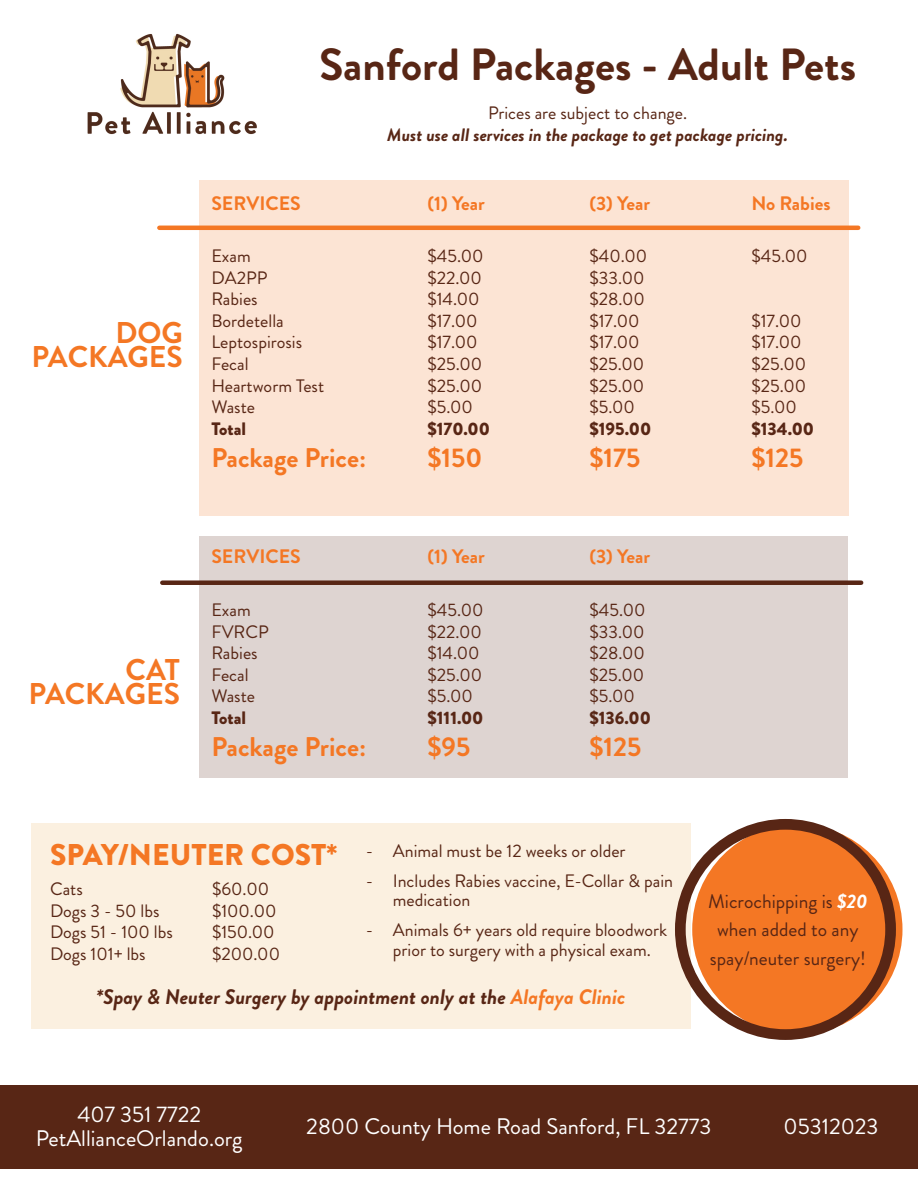
<style>
.page{position:relative;width:918px;height:1188px;background:#fff}
.page>*{position:absolute;margin:0;border:0;box-sizing:border-box;transform-origin:0 0}
.t1{font:700 45px "Brandon Grotesque";color:#582615}
.t2{font:700 30px/24px "Brandon Grotesque";color:#f47724;text-align:right}
.t3{font:900 30px "Brandon Grotesque";color:#f47724}
.t4{font:700 27px "Brandon Grotesque";color:#f47724}
.t5{font:22.5px/24px "Brandon Grotesque";color:#fff;text-align:center}
.t6{font:italic 700 21px "Brandon Grotesque";color:#582615}
.t7{font:700 19.5px "Brandon Grotesque";color:#f47724}
.t8{font:19.5px/28.5px "Brandon Grotesque";color:#582615;text-align:center}
.t9{font:18px/19.5px "Brandon Grotesque";color:#582615}
.t10{font:italic 700 18px "Brandon Grotesque";color:#582615}
.t11{font:900 18px "Brandon Grotesque";color:#582615}
.s1{color:#f47724}
.s2{font-weight:700;font-style:italic;color:#fff}
</style>
<div class="page">
<div style="left:0;top:1085px;width:918px;height:84px;background:#582615"></div>
<img style="left:87px;top:33px;width:170px;height:102px">
<div style="left:199px;top:180px;width:650px;height:336px;background:#fce4d4"></div>
<div style="left:199px;top:536px;width:649px;height:242px;background:#ded4d1"></div>
<hr style="left:159px;top:226px;width:699px;height:4px;background:#f47724">
<div style="left:162px;top:580px;width:699px;height:5px;background:#582615"></div>
<div style="left:31px;top:823px;width:659px;height:205px;background:#fbf0e0"></div>
<svg style="left:675px;top:819px;width:221px;height:221px;fill:#f47724"></svg>
<h2 class="t2" style="left:31px;top:322px;width:153px">DOG<br>PACKAGES</h2>
<h2 class="t2" style="left:28px;top:658px;width:153px">CAT<br>PACKAGES</h2>
<h1 class="t1" style="left:319px;top:33px;width:538px">Sanford Packages - Adult Pets</h1>
<p class="t9" style="left:488px;top:104px;width:201px">Prices are subject to change.</p>
<p class="t10" style="left:387px;top:122px;width:402px">Must use all services in the package to get package pricing.</p>
<p class="t7" style="left:211px;top:190px;width:91px">SERVICES</p>
<p class="t7" style="left:427px;top:190px;width:59px">(1) Year</p>
<p class="t7" style="left:589px;top:190px;width:62px">(3) Year</p>
<p class="t7" style="left:751px;top:190px;width:81px">No Rabies</p>
<p class="t9" style="left:211px;top:246px;width:41px">Exam</p>
<p class="t9" style="left:427px;top:246px;width:58px">$45.00</p>
<p class="t9" style="left:589px;top:246px;width:59px">$40.00</p>
<p class="t9" style="left:751px;top:246px;width:58px">$45.00</p>
<p class="t9" style="left:211px;top:268px;width:58px">DA2PP</p>
<p class="t9" style="left:427px;top:268px;width:56px">$22.00</p>
<p class="t9" style="left:589px;top:268px;width:57px">$33.00</p>
<p class="t9" style="left:211px;top:289px;width:48px">Rabies</p>
<p class="t9" style="left:427px;top:289px;width:54px">$14.00</p>
<p class="t9" style="left:589px;top:289px;width:57px">$28.00</p>
<p class="t9" style="left:211px;top:311px;width:74px">Bordetella</p>
<p class="t9" style="left:427px;top:311px;width:52px">$17.00</p>
<p class="t9" style="left:589px;top:311px;width:52px">$17.00</p>
<p class="t9" style="left:751px;top:311px;width:52px">$17.00</p>
<p class="t9" style="left:211px;top:333px;width:92px">Leptospirosis</p>
<p class="t9" style="left:427px;top:333px;width:52px">$17.00</p>
<p class="t9" style="left:589px;top:333px;width:52px">$17.00</p>
<p class="t9" style="left:751px;top:333px;width:52px">$17.00</p>
<p class="t9" style="left:211px;top:354px;width:39px">Fecal</p>
<p class="t9" style="left:427px;top:354px;width:56px">$25.00</p>
<p class="t9" style="left:589px;top:354px;width:56px">$25.00</p>
<p class="t9" style="left:751px;top:354px;width:56px">$25.00</p>
<p class="t9" style="left:211px;top:376px;width:114px">Heartworm Test</p>
<p class="t9" style="left:427px;top:376px;width:56px">$25.00</p>
<p class="t9" style="left:589px;top:376px;width:56px">$25.00</p>
<p class="t9" style="left:751px;top:376px;width:56px">$25.00</p>
<p class="t9" style="left:211px;top:397px;width:45px">Waste</p>
<p class="t9" style="left:427px;top:397px;width:47px">$5.00</p>
<p class="t9" style="left:589px;top:397px;width:47px">$5.00</p>
<p class="t9" style="left:751px;top:397px;width:47px">$5.00</p>
<p class="t11" style="left:211px;top:416px;width:36px">Total</p>
<p class="t11" style="left:427px;top:416px;width:64px">$170.00</p>
<p class="t11" style="left:589px;top:416px;width:63px">$195.00</p>
<p class="t11" style="left:751px;top:416px;width:64px">$134.00</p>
<h3 class="t4" style="left:211px;top:439px;width:156px">Package Price:</h3>
<h3 class="t4" style="left:427px;top:439px;width:56px">$150</h3>
<h3 class="t4" style="left:589px;top:439px;width:53px">$175</h3>
<h3 class="t4" style="left:751px;top:439px;width:54px">$125</h3>
<p class="t7" style="left:211px;top:542px;width:91px">SERVICES</p>
<p class="t7" style="left:427px;top:542px;width:59px">(1) Year</p>
<p class="t7" style="left:589px;top:542px;width:62px">(3) Year</p>
<p class="t9" style="left:211px;top:600px;width:41px">Exam</p>
<p class="t9" style="left:427px;top:600px;width:58px">$45.00</p>
<p class="t9" style="left:589px;top:600px;width:58px">$45.00</p>
<p class="t9" style="left:211px;top:622px;width:59px">FVRCP</p>
<p class="t9" style="left:427px;top:622px;width:56px">$22.00</p>
<p class="t9" style="left:589px;top:622px;width:57px">$33.00</p>
<p class="t9" style="left:211px;top:643px;width:48px">Rabies</p>
<p class="t9" style="left:427px;top:643px;width:54px">$14.00</p>
<p class="t9" style="left:589px;top:643px;width:57px">$28.00</p>
<p class="t9" style="left:211px;top:665px;width:39px">Fecal</p>
<p class="t9" style="left:427px;top:665px;width:56px">$25.00</p>
<p class="t9" style="left:589px;top:665px;width:56px">$25.00</p>
<p class="t9" style="left:211px;top:687px;width:45px">Waste</p>
<p class="t9" style="left:427px;top:687px;width:47px">$5.00</p>
<p class="t9" style="left:589px;top:687px;width:47px">$5.00</p>
<p class="t11" style="left:211px;top:705px;width:36px">Total</p>
<p class="t11" style="left:427px;top:705px;width:58px">$111.00</p>
<p class="t11" style="left:589px;top:705px;width:63px">$136.00</p>
<h3 class="t4" style="left:211px;top:728px;width:156px">Package Price:</h3>
<h3 class="t4" style="left:427px;top:728px;width:44px">$95</h3>
<h3 class="t4" style="left:589px;top:728px;width:54px">$125</h3>
<h2 class="t3" style="left:50px;top:834px;width:289px">SPAY/NEUTER COST*</h2>
<p class="t9" style="left:50px;top:880px;width:34px">Cats</p>
<p class="t9" style="left:212px;top:880px;width:59px">$60.00</p>
<p class="t9" style="left:50px;top:901px;width:111px">Dogs 3 - 50 lbs</p>
<p class="t9" style="left:212px;top:901px;width:66px">$100.00</p>
<p class="t9" style="left:50px;top:923px;width:124px">Dogs 51 - 100 lbs</p>
<p class="t9" style="left:212px;top:923px;width:64px">$150.00</p>
<p class="t9" style="left:50px;top:944px;width:97px">Dogs 101+ lbs</p>
<p class="t9" style="left:212px;top:944px;width:69px">$200.00</p>
<p class="t9" style="left:366px;top:841px;width:261px">- Animal must be 12 weeks or older</p>
<p class="t9" style="left:393px;top:871px;width:282px;text-indent:-27px">- Includes Rabies vaccine, E-Collar &amp; pain medication</p>
<p class="t9" style="left:366px;top:920px;width:303px;text-align:center">- Animals 6+ years old require bloodwork prior to surgery with a physical exam.</p>
<p class="t6" style="left:96px;top:982px;width:531px">*Spay &amp; Neuter Surgery by appointment only at the <span class="s1">Alafaya Clinic</span></p>
<p class="t8" style="left:708px;top:887px;width:161px">Microchipping is <span class="s2">$20 </span>when added to any spay/neuter surgery!</p>
<p class="t5" style="left:36px;top:1103px;width:208px">407 351 7722<br>PetAllianceOrlando.org</p>
<p class="t5" style="left:306px;top:1115px;width:407px">2800 County Home Road Sanford, FL 32773</p>
<p class="t5" style="left:784px;top:1115px;width:96px">05312023</p>
</div>
